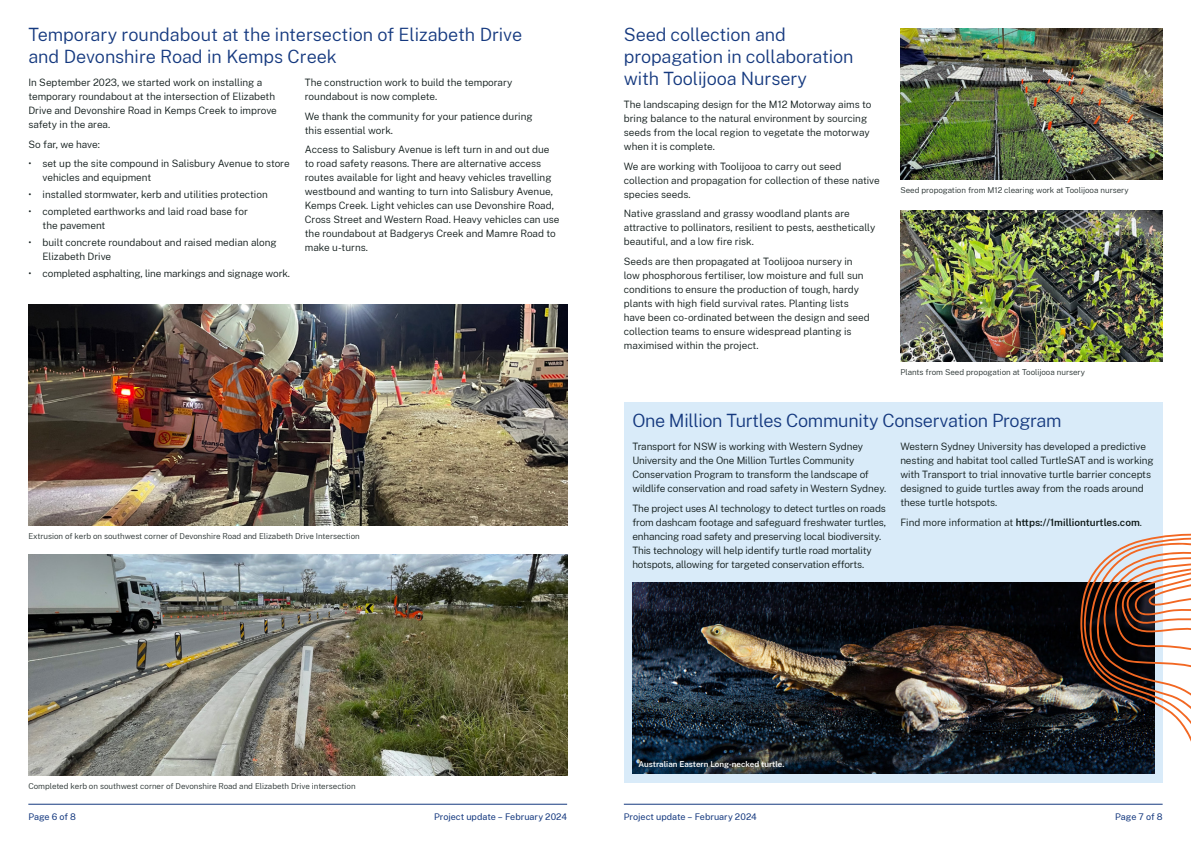
<style>
.page{position:relative;width:1191px;height:842px;background:#fff}
.page>*{position:absolute;margin:0;border:0;box-sizing:border-box;transform-origin:0 0}
.Heading_2__H2{font:300 18px/22px "Public Sans NSW";letter-spacing:-.005em;color:#15397f}
.Body{font:300 10px/14px "Public Sans NSW";letter-spacing:-.005em;color:#0e1918}
.Body_text___bullets{font:300 10px/14px "Public Sans NSW";color:#0e1918}
.Body-2{font:600 10px "Public Sans NSW";color:#0e1918}
.t1{font:9px "Public Sans NSW";color:#15397f}
.t2{font:300 8px "Public Sans NSW";color:#252f2e}
.t3{font:600 8px "Public Sans NSW";color:#fff}
.s1{font-weight:300}
</style>
<div class="page">
<div style="left:624px;top:402px;width:538px;height:380px;background:#d9ebf9"></div>
<img style="left:28px;top:305px;width:539px;height:221px">
<img style="left:28px;top:554px;width:539px;height:221px">
<img style="left:900px;top:28px;width:262px;height:151px">
<img style="left:900px;top:211px;width:262px;height:151px">
<img style="left:632px;top:583px;width:522px;height:191px">
<svg style="left:1080px;top:533px;width:111px;height:234px"></svg>
<hr style="left:28px;top:804px;width:539px;height:1px;background:#15397f">
<hr style="left:624px;top:804px;width:538px;height:1px;background:#15397f">
<h2 class="Heading_2__H2" style="left:28px;top:23px;width:495px">Temporary roundabout at the intersection of Elizabeth Drive and Devonshire Road in Kemps Creek</h2>
<p class="Body" style="left:28px;top:75px;width:250px">In September 2023, we started work on installing a temporary roundabout at the intersection of Elizabeth Drive and Devonshire Road in Kemps Creek to improve safety in the area.</p>
<p class="Body" style="left:28px;top:136px;width:73px">So far, we have:</p>
<p class="Body_text___bullets" style="left:43px;top:156px;width:249px;text-indent:-14px">• set up the site compound in Salisbury Avenue to store vehicles and equipment</p>
<p class="Body_text___bullets" style="left:28px;top:187px;width:241px">• installed stormwater, kerb and utilities protection</p>
<p class="Body_text___bullets" style="left:43px;top:204px;width:207px;text-indent:-14px">• completed earthworks and laid road base for the pavement</p>
<p class="Body_text___bullets" style="left:43px;top:234px;width:236px;text-indent:-14px">• built concrete roundabout and raised median along<br>Elizabeth Drive</p>
<p class="Body_text___bullets" style="left:28px;top:265px;width:263px">• completed asphalting, line markings and signage work.</p>
<p class="Body" style="left:305px;top:75px;width:209px">The construction work to build the temporary roundabout is now complete.</p>
<p class="Body" style="left:305px;top:108px;width:229px">We thank the community for your patience during this essential work.</p>
<p class="Body" style="left:305px;top:142px;width:256px">Access to Salisbury Avenue is left turn in and out due to road safety reasons. There are alternative access routes available for light and heavy vehicles travelling westbound and wanting to turn into Salisbury Avenue, Kemps Creek. Light vehicles can use Devonshire Road, Cross Street and Western Road. Heavy vehicles can use the roundabout at Badgerys Creek and Mamre Road to make u-turns.</p>
<p class="t2" style="left:28px;top:530px;width:333px">Extrusion of kerb on southwest corner of Devonshire Road and Elizabeth Drive Intersection</p>
<h2 class="Heading_2__H2" style="left:624px;top:23px;width:231px">Seed collection and propagation in collaboration with Toolijooa Nursery</h2>
<p class="Body" style="left:624px;top:97px;width:249px">The landscaping design for the M12 Motorway aims to bring balance to the natural environment by sourcing seeds from the local region to vegetate the motorway when it is complete.</p>
<p class="Body" style="left:624px;top:158px;width:257px">We are working with Toolijooa to carry out seed collection and propagation for collection of these native species seeds.</p>
<p class="Body" style="left:624px;top:206px;width:253px">Native grassland and grassy woodland plants are attractive to pollinators, resilient to pests, aesthetically beautiful, and a low fire risk.</p>
<p class="Body" style="left:624px;top:254px;width:247px">Seeds are then propagated at Toolijooa nursery in low phosphorous fertiliser, low moisture and full sun conditions to ensure the production of tough, hardy plants with high field survival rates. Planting lists have been co-ordinated between the design and seed collection teams to ensure widespread planting is maximised within the project.</p>
<p class="t2" style="left:900px;top:184px;width:230px">Seed propogation from M12 clearing work at Toolijooa nursery</p>
<p class="t2" style="left:900px;top:366px;width:186px">Plants from Seed propogation at Toolijooa nursery</p>
<h2 class="Heading_2__H2" style="left:632px;top:409px;width:431px">One Million Turtles Community Conservation Program</h2>
<p class="Body" style="left:632px;top:439px;width:255px">Transport for NSW is working with Western Sydney University and the One Million Turtles Community Conservation Program to transform the landscape of wildlife conservation and road safety in Western Sydney.</p>
<p class="Body" style="left:632px;top:500px;width:255px">The project uses AI technology to detect turtles on roads from dashcam footage and safeguard freshwater turtles, enhancing road safety and preserving local biodiversity.<br>This technology will help identify turtle road mortality hotspots, allowing for targeted conservation efforts.</p>
<p class="Body" style="left:900px;top:439px;width:255px">Western Sydney University has developed a predictive nesting and habitat tool called TurtleSAT and is working with Transport to trial innovative turtle barrier concepts designed to guide turtles away from the roads around these turtle hotspots.</p>
<p class="Body-2" style="left:900px;top:514px;width:243px"><span class="s1">Find more information at</span> https://1millionturtles.com<span class="s1">.</span></p>
<p class="t2" style="left:28px;top:780px;width:329px">Completed kerb on southwest corner of Devonshire Road and Elizabeth Drive intersection</p>
<p class="t3" style="left:638px;top:758px;width:147px">Australian Eastern Long-necked turtle.</p>
<p class="t1" style="left:28px;top:810px;width:49px">Page 6 of 8</p>
<p class="t1" style="left:434px;top:810px;width:134px">Project update – February 2024</p>
<p class="t1" style="left:624px;top:810px;width:134px">Project update – February 2024</p>
<p class="t1" style="left:1115px;top:810px;width:49px">Page 7 of 8</p>
</div>
